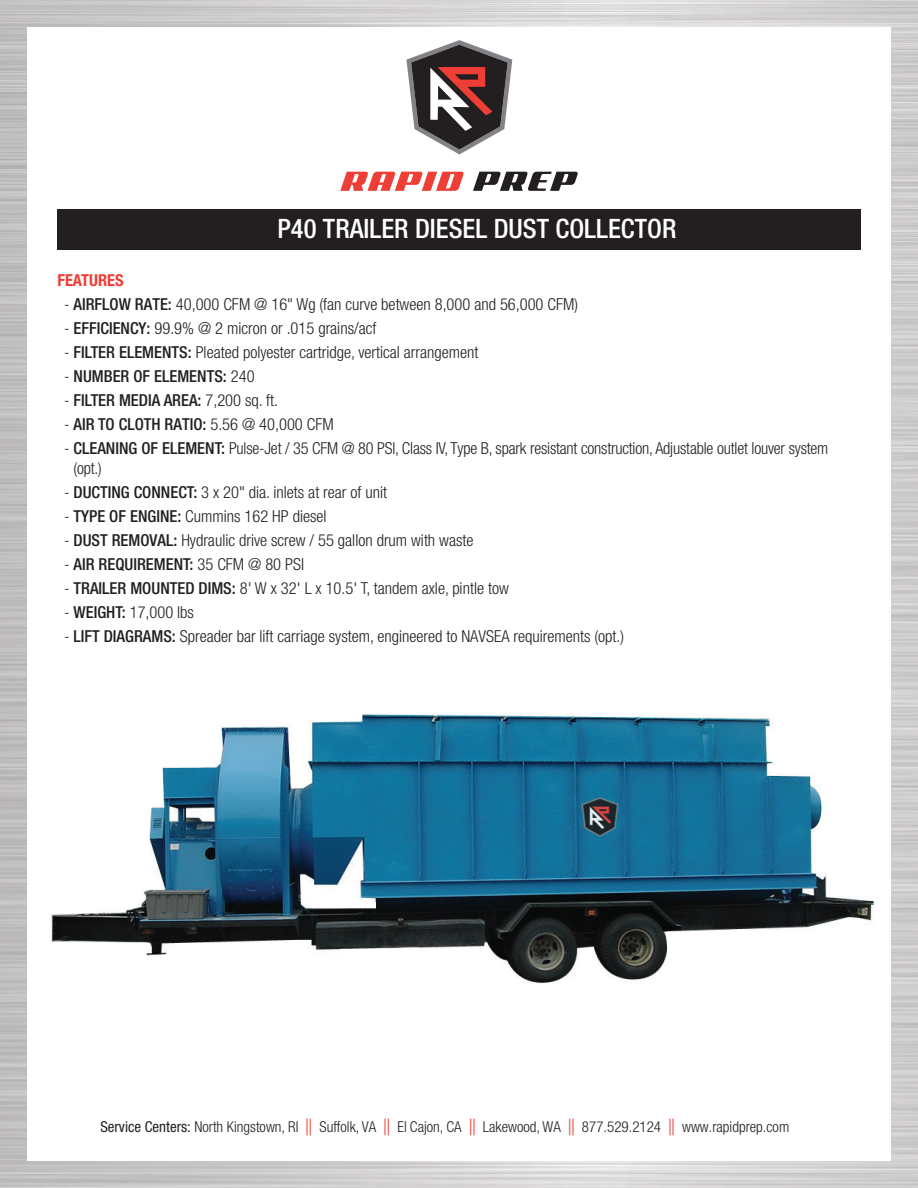
<style>
.page{position:relative;width:918px;height:1188px;background:#fff}
.page>*{position:absolute;margin:0;border:0;box-sizing:border-box;transform-origin:0 0}
.t1{font:500 condensed 26.7px "Helvetica Neue LT Std";color:#fff}
.t2{font:300 condensed 16.5px/19.8px "Helvetica Neue LT Std";color:#231f20}
.t3{font:500 condensed 16.5px "Helvetica Neue LT Std";color:#231f20}
.t4{font:700 condensed 16.5px "Helvetica Neue LT Std";color:#ee3e34}
.t5{font:300 condensed 15px "Helvetica Neue LT Std";color:#231f20}
.s1{font-weight:500}
.s2{font-weight:300}
.s3{font-weight:400}
.s4{font-weight:400;font-size:22.5px;color:#ee3e34}
</style>
<div class="page">
<div style="left:57px;top:209px;width:804px;height:41px;background:#231f20"></div>
<svg style="left:406px;top:40px;width:106px;height:114px"></svg>
<svg style="left:340px;top:172px;width:124px;height:19px"></svg>
<svg style="left:473px;top:172px;width:105px;height:19px"></svg>
<img style="left:51px;top:714px;width:823px;height:270px">
<h1 class="t1" style="left:278px;top:213px;width:400px">P40 TRAILER DIESEL DUST COLLECTOR</h1>
<p class="t4" style="left:57px;top:270px;width:68px">FEATURES</p>
<p class="t2" style="left:64px;top:295px;width:515px">- <span class="s1">AIRFLOW RATE:</span> 40,000 CFM @ 16" Wg (fan curve between 8,000 and 56,000 CFM)</p>
<p class="t2" style="left:64px;top:319px;width:314px">- <span class="s1">EFFICIENCY:</span> 99.9% @ 2 micron or .015 grains/acf</p>
<p class="t2" style="left:64px;top:343px;width:416px">- <span class="s1">FILTER ELEMENTS:</span> Pleated polyester cartridge, vertical arrangement</p>
<p class="t3" style="left:64px;top:367px;width:192px"><span class="s2">-</span> NUMBER OF ELEMENTS: <span class="s2">240</span></p>
<p class="t3" style="left:64px;top:391px;width:215px"><span class="s2">-</span> FILTER MEDIA AREA: <span class="s2">7,200 sq. ft.</span></p>
<p class="t3" style="left:64px;top:415px;width:271px"><span class="s2">-</span> AIR TO CLOTH RATIO: <span class="s2">5.56 @ 40,000 CFM</span></p>
<p class="t2" style="left:74px;top:439px;width:756px;text-indent:-9px">- <span class="s1">CLEANING OF ELEMENT:</span> Pulse-Jet / 35 CFM @ 80 PSI, Class IV, Type B, spark resistant construction, Adjustable outlet louver system (opt.)</p>
<p class="t2" style="left:64px;top:482px;width:324px">- <span class="s1">DUCTING CONNECT:</span> 3 x 20" dia. inlets at rear of unit</p>
<p class="t2" style="left:64px;top:506px;width:264px">- <span class="s1">TYPE OF ENGINE:</span> Cummins 162 HP diesel</p>
<p class="t2" style="left:64px;top:530px;width:411px">- <span class="s1">DUST REMOVAL:</span> Hydraulic drive screw / 55 gallon drum with waste</p>
<p class="t3" style="left:64px;top:555px;width:241px"><span class="s2">-</span> AIR REQUIREMENT: <span class="s2">35 CFM @ 80 PSI</span></p>
<p class="t2" style="left:64px;top:578px;width:446px">- <span class="s1">TRAILER MOUNTED DIMS:</span> 8' W x 32' L x 10.5' T, tandem axle, pintle tow</p>
<p class="t2" style="left:64px;top:602px;width:131px">- <span class="s1">WEIGHT:</span> 17,000 lbs</p>
<p class="t2" style="left:64px;top:626px;width:562px">- <span class="s1">LIFT DIAGRAMS:</span> Spreader bar lift carriage system, engineered to NAVSEA requirements (opt.)</p>
<p class="t5" style="left:100px;top:1118px;width:690px"><span class="s3">Service Centers:</span> North Kingstown, RI <span class="s4">||</span> Suffolk, VA <span class="s4">||</span> El Cajon, CA <span class="s4">||</span> Lakewood, WA <span class="s4">||</span> 877.529.2124 <span class="s4">||</span> www.rapidprep.com</p>
</div>
